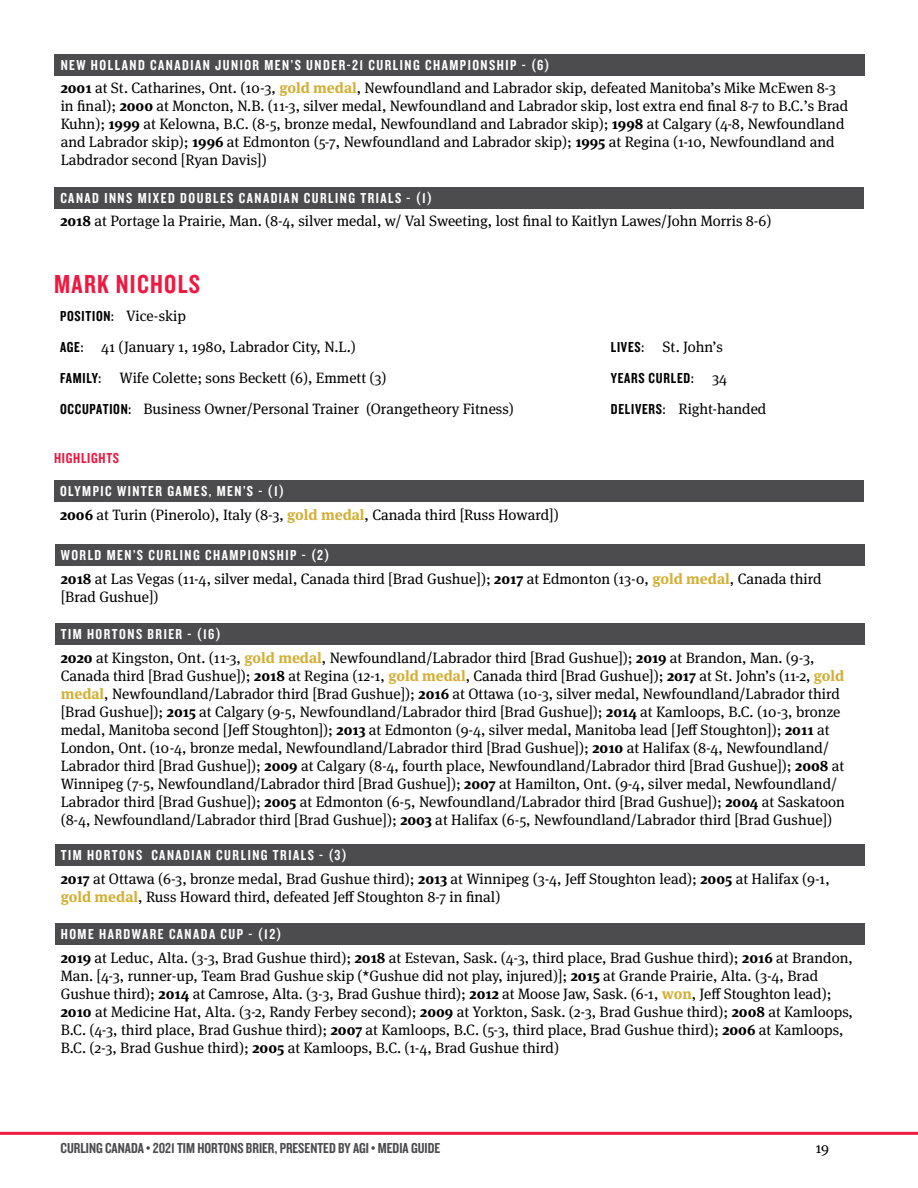
<style>
.page{position:relative;width:918px;height:1188px;background:#fff}
.page>*{position:absolute;margin:0;border:0;box-sizing:border-box;transform-origin:0 0}
.t1{font:27px "Knockout HTF49 Liteweight";letter-spacing:.05em;color:#ed1940}
.t2{font:15px/18px "Meta Serif Pro";color:#000}
.t3{font:15px "Knockout HTF49 Liteweight";letter-spacing:.1em;color:#fff}
.t4{font:15px "Knockout HTF49 Liteweight";color:#4c4c4e}
.t5{font:15px "Knockout HTF49 Liteweight";letter-spacing:.05em;color:#000}
.t6{font:15px "Knockout HTF49 Liteweight";letter-spacing:.05em;color:#ed1940}
.s1{font-weight:700}
.s2{font-weight:700;color:#d4af37}
.s3{font-family:"Meta Serif Pro"}
.s4{font-family:"Knockout HTF49 Liteweight"}
</style>
<div class="page">
<hr style="left:0;top:1132px;width:918px;height:3px;background:#ed1940">
<div style="left:55px;top:54px;width:810px;height:22px;background:#4c4c4e"></div>
<div style="left:54px;top:187px;width:810px;height:22px;background:#4c4c4e"></div>
<div style="left:54px;top:480px;width:810px;height:22px;background:#4c4c4e"></div>
<div style="left:55px;top:544px;width:810px;height:22px;background:#4c4c4e"></div>
<div style="left:55px;top:623px;width:810px;height:22px;background:#4c4c4e"></div>
<div style="left:55px;top:844px;width:810px;height:22px;background:#4c4c4e"></div>
<div style="left:55px;top:923px;width:810px;height:22px;background:#4c4c4e"></div>
<p class="t3" style="left:61px;top:57px;width:491px">NEW HOLLAND CANADIAN JUNIOR MEN’S UNDER-21 CURLING CHAMPIONSHIP - (6)</p>
<p class="t2" style="left:61px;top:78px;width:789px"><span class="s1">2001</span> at St. Catharines, Ont. (10-3, <span class="s2">gold medal</span>, Newfoundland and Labrador skip, defeated Manitoba’s Mike McEwen 8-3 in final); <span class="s1">2000</span> at Moncton, N.B. (11-3, silver medal, Newfoundland and Labrador skip, lost extra end final 8-7 to B.C.’s Brad Kuhn); <span class="s1">1999</span> at Kelowna, B.C. (8-5, bronze medal, Newfoundland and Labrador skip); <span class="s1">1998</span> at Calgary (4-8, Newfoundland and Labrador skip); <span class="s1">1996</span> at Edmonton (5-7, Newfoundland and Labrador skip); <span class="s1">1995</span> at Regina (1-10, Newfoundland and Labdrador second [Ryan Davis])</p>
<p class="t3" style="left:60px;top:190px;width:373px">CANAD INNS MIXED DOUBLES CANADIAN CURLING TRIALS - (1)</p>
<p class="t2" style="left:60px;top:211px;width:713px"><span class="s1">2018</span> at Portage la Prairie, Man. (8-4, silver medal, w/ Val Sweeting, lost final to Kaitlyn Lawes/John Morris 8-6)</p>
<h1 class="t1" style="left:54px;top:270px;width:148px">MARK NICHOLS</h1>
<p class="t5" style="left:60px;top:309px;width:127px">POSITION: <span class="s3">Vice-skip</span></p>
<p class="t2" style="left:60px;top:337px;width:297px"><span class="s4">AGE:</span> 41 (January 1, 1980, Labrador City, N.L.)</p>
<p class="t2" style="left:611px;top:337px;width:114px"><span class="s4">LIVES:</span> St. John’s</p>
<p class="t2" style="left:60px;top:368px;width:328px"><span class="s4">FAMILY:</span> Wife Colette; sons Beckett (6), Emmett (3)</p>
<p class="t5" style="left:611px;top:370px;width:118px">YEARS CURLED: <span class="s3">34</span></p>
<p class="t2" style="left:60px;top:399px;width:455px"><span class="s4">OCCUPATION:</span> Business Owner/Personal Trainer (Orangetheory Fitness)</p>
<p class="t2" style="left:611px;top:399px;width:157px"><span class="s4">DELIVERS:</span> Right-handed</p>
<p class="t6" style="left:54px;top:451px;width:67px">HIGHLIGHTS</p>
<p class="t3" style="left:60px;top:484px;width:226px">OLYMPIC WINTER GAMES, MEN’S - (1)</p>
<p class="t2" style="left:60px;top:505px;width:500px"><span class="s1">2006</span> at Turin (Pinerolo), Italy (8-3, <span class="s2">gold medal</span>, Canada third [Russ Howard])</p>
<p class="t3" style="left:61px;top:548px;width:270px">WORLD MEN’S CURLING CHAMPIONSHIP - (2)</p>
<p class="t2" style="left:61px;top:569px;width:762px"><span class="s1">2018</span> at Las Vegas (11-4, silver medal, Canada third [Brad Gushue]); <span class="s1">2017</span> at Edmonton (13-0, <span class="s2">gold medal</span>, Canada third [Brad Gushue])</p>
<p class="t3" style="left:61px;top:627px;width:162px">TIM HORTONS BRIER - (16)</p>
<p class="t2" style="left:61px;top:648px;width:786px"><span class="s1">2020</span> at Kingston, Ont. (11-3, <span class="s2">gold medal</span>, Newfoundland/Labrador third [Brad Gushue]); <span class="s1">2019</span> at Brandon, Man. (9-3, Canada third [Brad Gushue]); <span class="s1">2018</span> at Regina (12-1, <span class="s2">gold medal</span>, Canada third [Brad Gushue]); <span class="s1">2017</span> at St. John’s (11-2, <span class="s2">gold medal</span>, Newfoundland/Labrador third [Brad Gushue]); <span class="s1">2016</span> at Ottawa (10-3, silver medal, Newfoundland/Labrador third [Brad Gushue]); <span class="s1">2015</span> at Calgary (9-5, Newfoundland/Labrador third [Brad Gushue]); <span class="s1">2014</span> at Kamloops, B.C. (10-3, bronze medal, Manitoba second [Jeff Stoughton]); <span class="s1">2013</span> at Edmonton (9-4, silver medal, Manitoba lead [Jeff Stoughton]); <span class="s1">2011</span> at London, Ont. (10-4, bronze medal, Newfoundland/Labrador third [Brad Gushue]); <span class="s1">2010</span> at Halifax (8-4, Newfoundland/ Labrador third [Brad Gushue]); <span class="s1">2009</span> at Calgary (8-4, fourth place, Newfoundland/Labrador third [Brad Gushue]); <span class="s1">2008</span> at Winnipeg (7-5, Newfoundland/Labrador third [Brad Gushue]); <span class="s1">2007</span> at Hamilton, Ont. (9-4, silver medal, Newfoundland/ Labrador third [Brad Gushue]); <span class="s1">2005</span> at Edmonton (6-5, Newfoundland/Labrador third [Brad Gushue]); <span class="s1">2004</span> at Saskatoon (8-4, Newfoundland/Labrador third [Brad Gushue]); <span class="s1">2003</span> at Halifax (6-5, Newfoundland/Labrador third [Brad Gushue])</p>
<p class="t3" style="left:61px;top:848px;width:288px">TIM HORTONS CANADIAN CURLING TRIALS - (3)</p>
<p class="t2" style="left:61px;top:869px;width:771px"><span class="s1">2017</span> at Ottawa (6-3, bronze medal, Brad Gushue third); <span class="s1">2013</span> at Winnipeg (3-4, Jeff Stoughton lead); <span class="s1">2005</span> at Halifax (9-1, <span class="s2">gold medal</span>, Russ Howard third, defeated Jeff Stoughton 8-7 in final)</p>
<p class="t3" style="left:61px;top:927px;width:222px">HOME HARDWARE CANADA CUP - (12)</p>
<p class="t2" style="left:61px;top:948px;width:794px"><span class="s1">2019</span> at Leduc, Alta. (3-3, Brad Gushue third); <span class="s1">2018</span> at Estevan, Sask. (4-3, third place, Brad Gushue third); <span class="s1">2016</span> at Brandon, Man. [4-3, runner-up, Team Brad Gushue skip (*Gushue did not play, injured)]; <span class="s1">2015</span> at Grande Prairie, Alta. (3-4, Brad Gushue third); <span class="s1">2014</span> at Camrose, Alta. (3-3, Brad Gushue third); <span class="s1">2012</span> at Moose Jaw, Sask. (6-1, <span class="s2">won</span>, Jeff Stoughton lead); <span class="s1">2010</span> at Medicine Hat, Alta. (3-2, Randy Ferbey second); <span class="s1">2009</span> at Yorkton, Sask. (2-3, Brad Gushue third); <span class="s1">2008</span> at Kamloops, B.C. (4-3, third place, Brad Gushue third); <span class="s1">2007</span> at Kamloops, B.C. (5-3, third place, Brad Gushue third); <span class="s1">2006</span> at Kamloops, B.C. (2-3, Brad Gushue third); <span class="s1">2005</span> at Kamloops, B.C. (1-4, Brad Gushue third)</p>
<p class="t4" style="left:60px;top:1141px;width:381px">CURLING CANADA • 2021 TIM HORTONS BRIER, PRESENTED BY AGI • MEDIA GUIDE</p>
<p class="t2" style="left:815px;top:1138px;width:15px">19</p>
</div>
